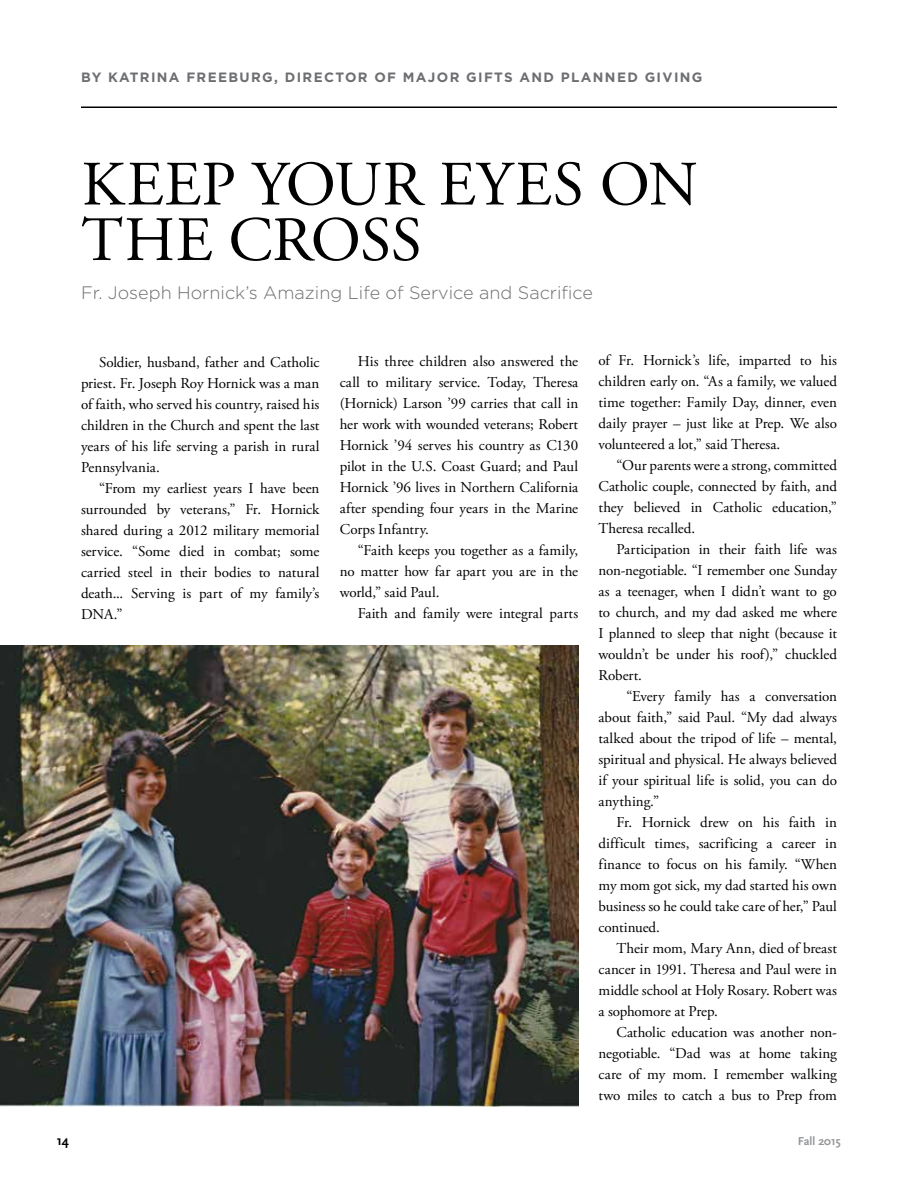
<style>
.page{position:relative;width:918px;height:1188px;background:#fff}
.page>*{position:absolute;margin:0;border:0;box-sizing:border-box;transform-origin:0 0}
.t1{font:63px/55.5px "Adobe Garamond Pro";letter-spacing:.005em;color:#000}
.t2{font:300 18px "Gotham";color:#6d6e71}
.t3{font:15px/21px "Adobe Garamond Pro";color:#000;text-align:justify}
.t4{font:700 13.5px "Gotham";letter-spacing:.1em;color:#6d6e71}
.t5{font:700 13.5px "Scala Sans OT";color:#000}
.t6{font:700 12px "Scala Sans OT";color:#939598}
</style>
<div class="page">
<img style="left:0;top:646px;width:578px;height:461px">
<hr style="left:81px;top:106px;width:756px;height:2px;background:#000">
<p class="t4" style="left:81px;top:68px;width:623px">BY KATRINA FREEBURG, DIRECTOR OF MAJOR GIFTS AND PLANNED GIVING</p>
<h1 class="t1" style="left:81px;top:159px;width:618px">KEEP YOUR EYES ON<br>THE CROSS</h1>
<p class="t2" style="left:81px;top:281px;width:514px">Fr. Joseph Hornick’s Amazing Life of Service and Sacrifice</p>
<p class="t3" style="left:81px;top:353px;width:240px;text-indent:18px">Soldier, husband, father and Catholic priest. Fr. Joseph Roy Hornick was a man of faith, who served his country, raised his children in the Church and spent the last years of his life serving a parish in rural Pennsylvania.</p>
<p class="t3" style="left:81px;top:479px;width:240px;text-indent:18px">“From my earliest years I have been surrounded by veterans,” Fr. Hornick shared during a 2012 military memorial service. “Some died in combat; some carried steel in their bodies to natural death... Serving is part of my family’s DNA.”</p>
<p class="t3" style="left:340px;top:351px;width:240px;text-indent:18px">His three children also answered the call to military service. Today, Theresa (Hornick) Larson ’99 carries that call in her work with wounded veterans; Robert Hornick ’94 serves his country as C130 pilot in the U.S. Coast Guard; and Paul Hornick ’96 lives in Northern California after spending four years in the Marine Corps Infantry.</p>
<p class="t3" style="left:340px;top:540px;width:240px;text-indent:18px">“Faith keeps you together as a family, no matter how far apart you are in the world,” said Paul.</p>
<p class="t3" style="left:358px;top:603px;width:222px">Faith and family were integral parts</p>
<p class="t3" style="left:598px;top:350px;width:240px">of Fr. Hornick’s life, imparted to his children early on. “As a family, we valued time together: Family Day, dinner, even daily prayer – just like at Prep. We also volunteered a lot,” said Theresa.</p>
<p class="t3" style="left:598px;top:455px;width:240px;text-indent:18px">“Our parents were a strong, committed Catholic couple, connected by faith, and they believed in Catholic education,” Theresa recalled.</p>
<p class="t3" style="left:598px;top:539px;width:240px;text-indent:18px">Participation in their faith life was non-negotiable. “I remember one Sunday as a teenager, when I didn’t want to go to church, and my dad asked me where I planned to sleep that night (because it wouldn’t be under his roof),” chuckled Robert.</p>
<p class="t3" style="left:598px;top:686px;width:240px;text-indent:28px">“Every family has a conversation about faith,” said Paul. “My dad always talked about the tripod of life – mental, spiritual and physical. He always believed if your spiritual life is solid, you can do anything.”</p>
<p class="t3" style="left:598px;top:812px;width:240px;text-indent:18px">Fr. Hornick drew on his faith in difficult times, sacrificing a career in finance to focus on his family. “When my mom got sick, my dad started his own business so he could take care of her,” Paul continued.</p>
<p class="t3" style="left:598px;top:938px;width:240px;text-indent:18px">Their mom, Mary Ann, died of breast cancer in 1991. Theresa and Paul were in middle school at Holy Rosary. Robert was a sophomore at Prep.</p>
<p class="t3" style="left:598px;top:1022px;width:240px;text-indent:18px">Catholic education was another non&shy;negotiable. “Dad was at home taking care of my mom. I remember walking two miles to catch a bus to Prep from</p>
<p class="t5" style="left:57px;top:1133px;width:14px">14</p>
<p class="t6" style="left:798px;top:1134px;width:45px">Fall 2015</p>
</div>
